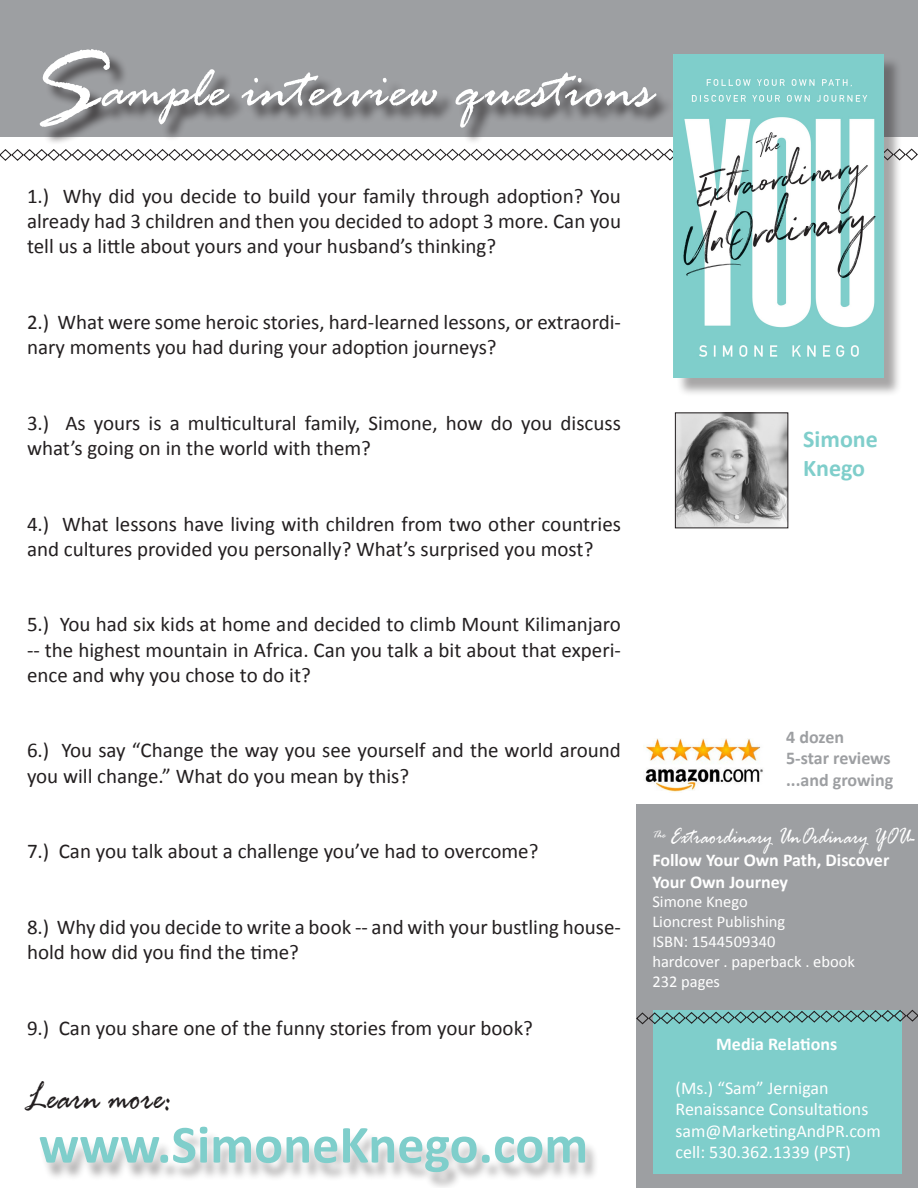
<style>
.page{position:relative;width:918px;height:1188px;background:#fff}
.page>*{position:absolute;margin:0;border:0;box-sizing:border-box;transform-origin:0 0}
.t1{font:italic 108px "Rage";color:#fff}
.t2{font:italic 60px "Rage";color:#fff}
.t3{font:700 54px "Calibri";color:#7fcecb}
.t4{font:italic 41.25px "Rage";color:#231f20;scale:.8 1}
.t5{font:italic 24.3px "Rage";color:#fff;scale:.8 1}
.t6{font:700 24px "Calibri";color:#7fcecb}
.t7{font:21px/25.2px "Calibri";color:#231f20}
.t8{font:18px "Calibri";color:#fff}
.t9{font:700 18px/21.6px "Calibri";color:#fff}
.t10{font:700 18px "Calibri";color:#9d9fa2}
.t11{font:16.5px "Calibri";color:#fff}
.t12{font:italic 10.5px "Rage";color:#fff}
</style>
<div class="page">
<svg style="left:0;top:148px;width:918px;height:13px"></svg>
<div style="left:0;top:0;width:918px;height:137px;background:#9d9fa2"></div>
<div style="left:637px;top:804px;width:281px;height:384px;background:#9d9fa2"></div>
<img style="left:643px;top:738px;width:120px;height:54px">
<div style="left:29px;top:1117px;width:670px;height:71px;background:#fff;opacity:.75"></div>
<div style="left:653px;top:1010px;width:249px;height:164px;background:#7fcecb"></div>
<svg style="left:636px;top:1009px;width:282px;height:16px"></svg>
<div style="left:42px;top:51px;width:216px;height:158px;background:#231f20;opacity:.75"></div>
<img style="left:677px;top:414px;width:109px;height:112px">
<div style="left:675px;top:412px;width:113px;height:116px;border:1px solid #231f20"></div>
<div style="left:676px;top:56px;width:233px;height:347px;background:#231f20;opacity:.4"></div>
<img style="left:674px;top:54px;width:210px;height:324px">
<div style="left:104px;top:71px;width:738px;height:115px;background:#231f20;opacity:.75"></div>
<p class="t1" style="left:27px;top:31px;width:70px">S</p>
<p class="t2" style="left:101px;top:57px;width:553px">ample interview questions</p>
<p class="t7" style="left:27px;top:183px;width:596px;text-align:justify">1.) Why did you decide to build your family through adoption? You already had 3 children and then you decided to adopt 3 more. Can you tell us a little about yours and your husband’s thinking?</p>
<p class="t7" style="left:27px;top:309px;width:595px">2.) What were some heroic stories, hard-learned lessons, or extraordi&shy;nary moments you had during your adoption journeys?</p>
<p class="t7" style="left:27px;top:409px;width:595px">3.) As yours is a multicultural family, Simone, how do you discuss what’s going on in the world with them?</p>
<p class="t7" style="left:27px;top:510px;width:596px">4.) What lessons have living with children from two other countries and cultures provided you personally? What’s surprised you most?</p>
<p class="t7" style="left:27px;top:611px;width:595px;text-align:justify">5.) You had six kids at home and decided to climb Mount Kilimanjaro -- the highest mountain in Africa. Can you talk a bit about that experi&shy;ence and why you chose to do it?</p>
<p class="t7" style="left:27px;top:737px;width:595px">6.) You say “Change the way you see yourself and the world around you will change.” What do you mean by this?</p>
<p class="t7" style="left:27px;top:838px;width:513px">7.) Can you talk about a challenge you’ve had to overcome?</p>
<p class="t7" style="left:27px;top:913px;width:595px">8.) Why did you decide to write a book -- and with your bustling house&shy;hold how did you find the time?</p>
<p class="t7" style="left:27px;top:1014px;width:507px">9.) Can you share one of the funny stories from your book?</p>
<p class="t4" style="left:26px;top:1075px;width:184px">Learn more:</p>
<p class="t3" style="left:39px;top:1111px;width:551px">www.SimoneKnego.com</p>
<p class="t6" style="left:803px;top:424px;width:76px">Simone</p>
<p class="t6" style="left:803px;top:453px;width:63px">Knego</p>
<p class="t10" style="left:786px;top:725px;width:59px">4 dozen</p>
<p class="t10" style="left:786px;top:747px;width:106px">5-star reviews</p>
<p class="t10" style="left:786px;top:769px;width:109px">...and growing</p>
<p class="t12" style="left:652px;top:830px;width:15px">The</p>
<p class="t5" style="left:670px;top:824px;width:308px">Extraordinary UnOrdinary YOU-</p>
<p class="t9" style="left:652px;top:848px;width:239px">Follow Your Own Path, Discover<br>Your Own Journey</p>
<p class="t11" style="left:652px;top:892px;width:97px">Simone Knego</p>
<p class="t11" style="left:652px;top:912px;width:135px">Lioncrest Publishing</p>
<p class="t11" style="left:652px;top:931px;width:125px">ISBN: 1544509340</p>
<p class="t11" style="left:652px;top:951px;width:204px">hardcover . paperback . ebook</p>
<p class="t11" style="left:652px;top:971px;width:69px">232 pages</p>
<p class="t9" style="left:716px;top:1033px;width:122px">Media Relations</p>
<p class="t8" style="left:676px;top:1076px;width:155px">(Ms.) “Sam” Jernigan</p>
<p class="t8" style="left:676px;top:1098px;width:194px">Renaissance Consultations</p>
<p class="t8" style="left:676px;top:1120px;width:207px">sam@MarketingAndPR.com</p>
<p class="t8" style="left:676px;top:1141px;width:177px">cell: 530.362.1339 (PST)</p>
</div>
